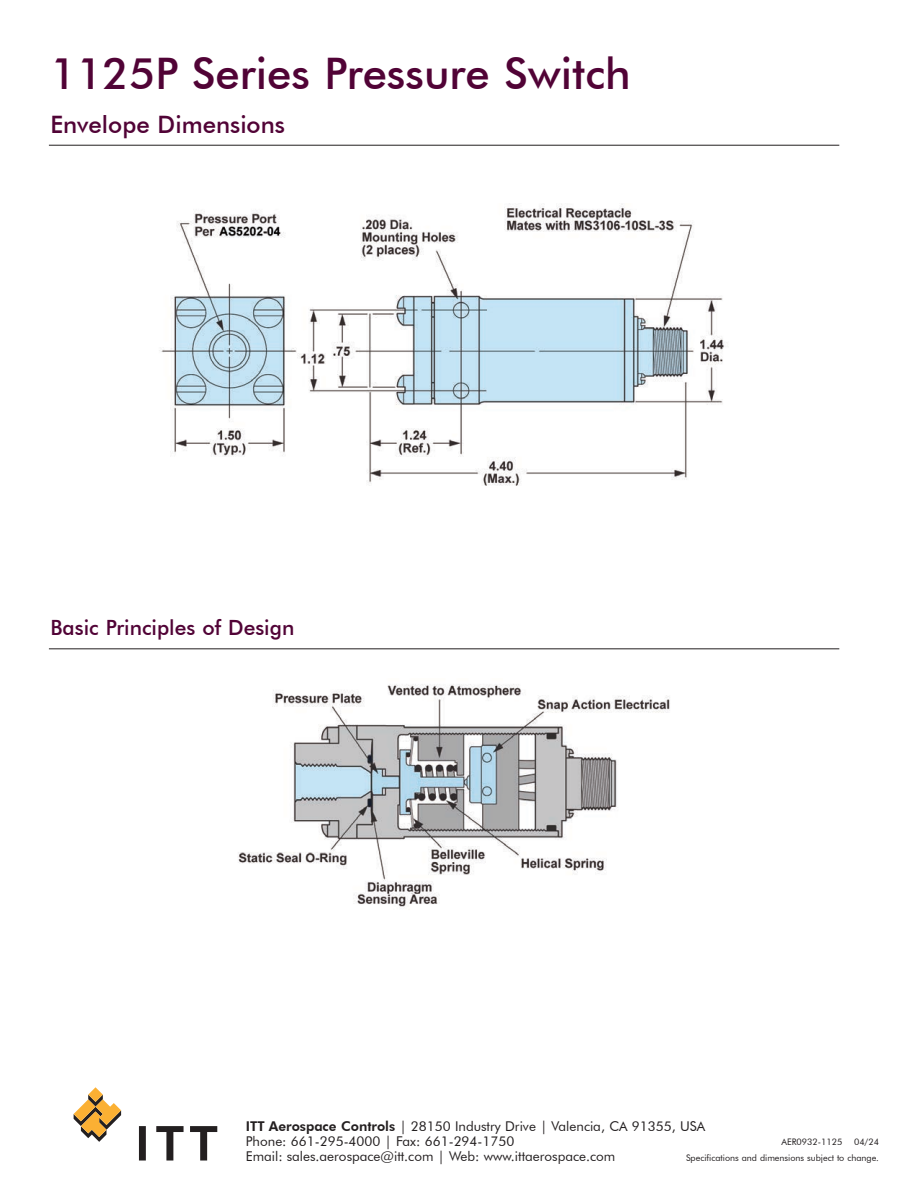
<style>
.page{position:relative;width:918px;height:1188px;background:#fff}
.page>*{position:absolute;margin:0;border:0;box-sizing:border-box;transform-origin:0 0}
.t1{font:500 43.5px "Futura BT";color:#510336}
.t2{font:500 24px "Futura BT";color:#510336}
.t3{font:500 21px "Futura BT";color:#510336}
.t4{font:13.5px/15px "Futura BT";color:#231f20}
.t5{font:9px "Futura BT";color:#231f20}
.s1{font-weight:800}
</style>
<div class="page">
<svg style="left:74px;top:1087px;width:47px;height:55px"></svg>
<svg style="left:139px;top:1126px;width:7px;height:35px"></svg>
<svg style="left:156px;top:1126px;width:28px;height:35px"></svg>
<svg style="left:190px;top:1126px;width:27px;height:35px"></svg>
<hr style="left:49px;top:648px;width:790px;height:1px;background:#231f20">
<hr style="left:49px;top:145px;width:790px;height:1px;background:#231f20">
<img style="left:159px;top:204px;width:566px;height:282px">
<img style="left:238px;top:684px;width:432px;height:223px">
<h1 class="t1" style="left:50px;top:47px;width:582px">1125P Series Pressure Switch</h1>
<h2 class="t2" style="left:50px;top:110px;width:236px">Envelope Dimensions</h2>
<h3 class="t3" style="left:50px;top:614px;width:245px">Basic Principles of Design</h3>
<p class="t4" style="left:246px;top:1119px;width:461px"><span class="s1">ITT Aerospace Controls</span> | 28150 Industry Drive | Valencia, CA 91355, USA<br>Phone: 661-295-4000 | Fax: 661-294-1750<br>Email: sales.aerospace@itt.com | Web: www.ittaerospace.com</p>
<p class="t5" style="left:781px;top:1136px;width:62px">AER0932-1125</p>
<p class="t5" style="left:854px;top:1136px;width:26px">04/24</p>
<p class="t5" style="left:686px;top:1152px;width:194px">Specifications and dimensions subject to change.</p>
</div>
